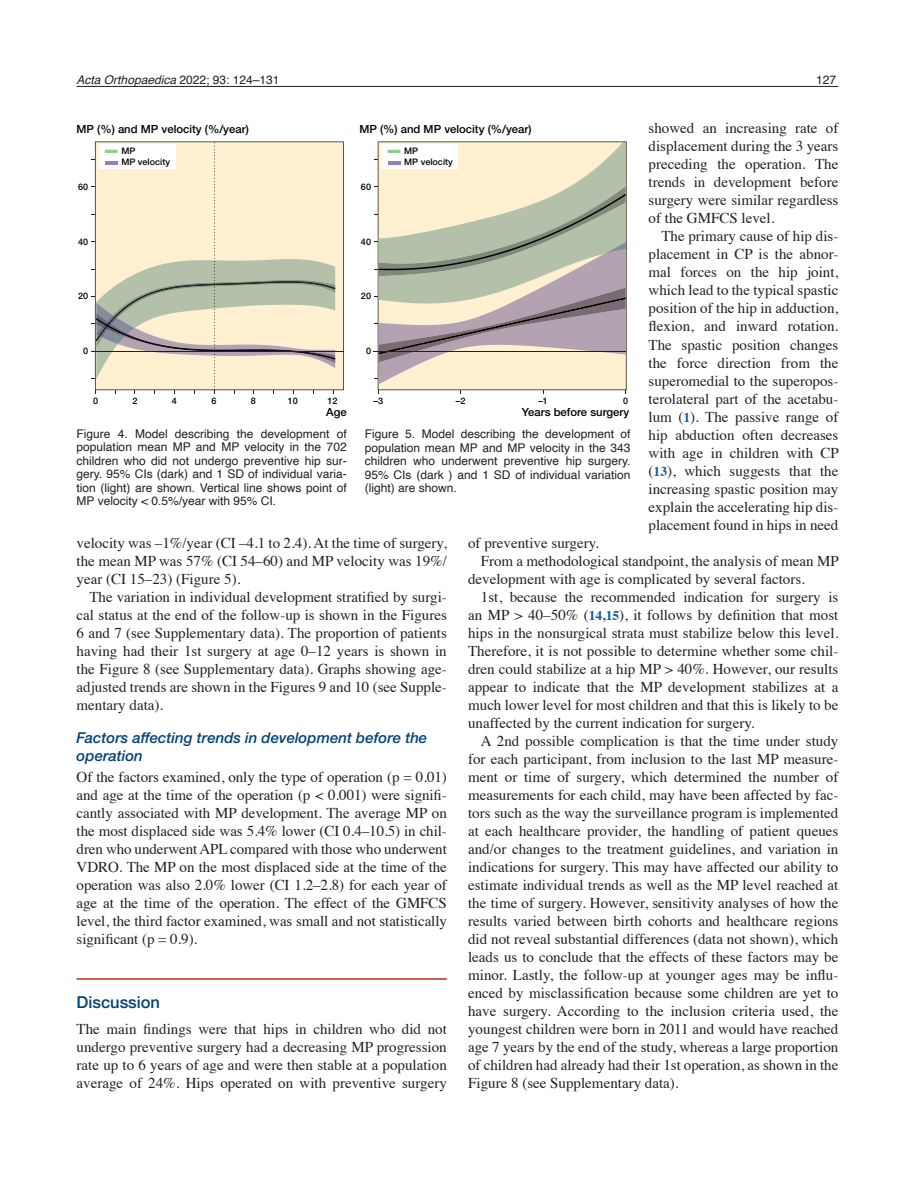
<style>
.page{position:relative;width:915px;height:1191px;background:#fff}
.page>*{position:absolute;margin:0;border:0;box-sizing:border-box;transform-origin:0 0}
.t1{font:500 16.5px "Helvetica Neue LTW1 G";color:#004279}
.t2{font:15px/18px "Times";color:#231f20;text-align:justify}
.t3{font:italic 500 15px/18px "Helvetica Neue LTW1 G";color:#004279}
.t4{font:12px/13.5px "Helvetica";color:#231f20;text-align:justify}
.t5{font:italic 12px "Helvetica";color:#231f20}
.t6{font:500 11.25px "Helvetica Neue LTW1 G";color:#000}
.t7{font:500 9px/10.8px "Helvetica Neue LTW1 G";color:#000}
.s1{font-style:normal}
.s2{font-weight:700;font-size:13.5px;color:#175d9e}
</style>
<div class="page">
<hr style="left:77px;top:86px;width:761px;height:1px;background:#231f20">
<hr style="left:77px;top:978px;width:369px;height:1px;background:#bc2e18">
<svg style="left:95px;top:141px;width:249px;height:249px;background:#e0d5ba"></svg>
<hr style="left:91px;top:351px;width:252px;height:1px;background:#231f20">
<svg style="left:91px;top:142px;width:244px;height:252px;background:#e6dec5"></svg>
<svg style="left:377px;top:141px;width:249px;height:249px;background:#dcd1b8"></svg>
<svg style="left:374px;top:142px;width:252px;height:242px;background:#cdc8b7"></svg>
<p class="t5" style="left:77px;top:70px;width:204px">Acta Orthopaedica <span class="s1">2022; 93: 124–131</span></p>
<p class="t4" style="left:816px;top:73px;width:22px">127</p>
<p class="t6" style="left:77px;top:122px;width:174px">MP (%) and MP velocity (%/year)</p>
<p class="t6" style="left:359px;top:122px;width:174px">MP (%) and MP velocity (%/year)</p>
<p class="t7" style="left:121px;top:145px;width:50px">MP<br>MP velocity</p>
<p class="t7" style="left:404px;top:145px;width:50px">MP<br>MP velocity</p>
<p class="t7" style="left:78px;top:181px;width:12px">60</p>
<p class="t7" style="left:361px;top:181px;width:12px">60</p>
<p class="t7" style="left:78px;top:236px;width:12px">40</p>
<p class="t7" style="left:361px;top:236px;width:12px">40</p>
<p class="t7" style="left:78px;top:291px;width:12px">20</p>
<p class="t7" style="left:361px;top:291px;width:12px">20</p>
<p class="t7" style="left:83px;top:345px;width:7px">0</p>
<p class="t7" style="left:366px;top:345px;width:7px">0</p>
<p class="t7" style="left:93px;top:395px;width:7px">0</p>
<p class="t7" style="left:132px;top:395px;width:7px">2</p>
<p class="t7" style="left:172px;top:395px;width:7px">4</p>
<p class="t7" style="left:211px;top:395px;width:7px">6</p>
<p class="t7" style="left:251px;top:395px;width:7px">8</p>
<p class="t7" style="left:288px;top:395px;width:12px">10</p>
<p class="t7" style="left:327px;top:395px;width:12px">12</p>
<p class="t7" style="left:373px;top:395px;width:11px">–3</p>
<p class="t7" style="left:456px;top:395px;width:11px">–2</p>
<p class="t7" style="left:538px;top:395px;width:11px">–1</p>
<p class="t7" style="left:623px;top:395px;width:7px">0</p>
<p class="t6" style="left:326px;top:406px;width:22px">Age</p>
<p class="t6" style="left:522px;top:406px;width:109px">Years before surgery</p>
<p class="t4" style="left:77px;top:427px;width:271px">Figure 4. Model describing the development of population mean MP and MP velocity in the 702 children who did not undergo preventive hip sur&shy;gery. 95% CIs (dark) and 1 SD of individual varia&shy;tion (light) are shown. Vertical line shows point of MP velocity &lt; 0.5%/year with 95% CI.</p>
<p class="t4" style="left:364px;top:428px;width:267px">Figure 5. Model describing the development of population mean MP and MP velocity in the 343 children who underwent preventive hip surgery.<br>95% CIs (dark ) and 1 SD of individual variation (light) are shown.</p>
<p class="t2" style="left:648px;top:118px;width:191px">showed an increasing rate of displacement during the 3 years preceding the operation. The trends in development before surgery were similar regardless of the GMFCS level.</p>
<p class="t2" style="left:648px;top:226px;width:192px;text-indent:13px">The primary cause of hip dis&shy;placement in CP is the abnor&shy;mal forces on the hip joint, which lead to the typical spastic position of the hip in adduction, flexion, and inward rotation.<br>The spastic position changes the force direction from the superomedial to the superopos&shy;terolateral part of the acetabu&shy;lum (<span class="s2">1</span>). The passive range of hip abduction often decreases with age in children with CP (<span class="s2">13</span>), which suggests that the increasing spastic position may explain the accelerating hip dis&shy;placement found in hips in need</p>
<p class="t2" style="left:77px;top:532px;width:371px">velocity was –1%/year (CI –4.1 to 2.4). At the time of surgery, the mean MP was 57% (CI 54–60) and MP velocity was 19%/ year (CI 15–23) (Figure 5).</p>
<p class="t2" style="left:77px;top:586px;width:371px;text-indent:13px">The variation in individual development stratified by surgi&shy;cal status at the end of the follow-up is shown in the Figures 6 and 7 (see Supplementary data). The proportion of patients having had their 1st surgery at age 0–12 years is shown in the Figure 8 (see Supplementary data). Graphs showing age&shy;adjusted trends are shown in the Figures 9 and 10 (see Supple&shy;mentary data).</p>
<p class="t3" style="left:77px;top:728px;width:352px">Factors affecting trends in development before the operation</p>
<p class="t2" style="left:77px;top:766px;width:372px">Of the factors examined, only the type of operation (p = 0.01) and age at the time of the operation (p &lt; 0.001) were signifi&shy;cantly associated with MP development. The average MP on the most displaced side was 5.4% lower (CI 0.4–10.5) in chil&shy;dren who underwent APL compared with those who underwent VDRO. The MP on the most displaced side at the time of the operation was also 2.0% lower (CI 1.2–2.8) for each year of age at the time of the operation. The effect of the GMFCS level, the third factor examined, was small and not statistically significant (p = 0.9).</p>
<p class="t1" style="left:77px;top:992px;width:85px">Discussion</p>
<p class="t2" style="left:77px;top:1018px;width:371px">The main findings were that hips in children who did not undergo preventive surgery had a decreasing MP progression rate up to 6 years of age and were then stable at a population average of 24%. Hips operated on with preventive surgery</p>
<p class="t2" style="left:468px;top:532px;width:132px">of preventive surgery.</p>
<p class="t2" style="left:480px;top:550px;width:359px">From a methodological standpoint, the analysis of mean MP</p>
<p class="t2" style="left:468px;top:568px;width:338px">development with age is complicated by several factors.</p>
<p class="t2" style="left:480px;top:586px;width:359px">1st, because the recommended indication for surgery is</p>
<p class="t2" style="left:468px;top:604px;width:371px">an MP &gt; 40–50% (<span class="s2">14,15</span>), it follows by definition that most</p>
<p class="t2" style="left:468px;top:622px;width:371px">hips in the nonsurgical strata must stabilize below this level.</p>
<p class="t2" style="left:468px;top:640px;width:371px">Therefore, it is not possible to determine whether some chil-</p>
<p class="t2" style="left:468px;top:658px;width:371px">dren could stabilize at a hip MP &gt; 40%. However, our results</p>
<p class="t2" style="left:468px;top:676px;width:371px">appear to indicate that the MP development stabilizes at a</p>
<p class="t2" style="left:468px;top:694px;width:371px">much lower level for most children and that this is likely to be</p>
<p class="t2" style="left:468px;top:712px;width:288px">unaffected by the current indication for surgery.</p>
<p class="t2" style="left:480px;top:730px;width:359px">A 2nd possible complication is that the time under study</p>
<p class="t2" style="left:468px;top:748px;width:371px">for each participant, from inclusion to the last MP measure-</p>
<p class="t2" style="left:468px;top:766px;width:371px">ment or time of surgery, which determined the number of</p>
<p class="t2" style="left:468px;top:784px;width:371px">measurements for each child, may have been affected by fac-</p>
<p class="t2" style="left:468px;top:802px;width:371px">tors such as the way the surveillance program is implemented</p>
<p class="t2" style="left:468px;top:820px;width:371px">at each healthcare provider, the handling of patient queues</p>
<p class="t2" style="left:468px;top:838px;width:371px">and/or changes to the treatment guidelines, and variation in</p>
<p class="t2" style="left:468px;top:856px;width:371px">indications for surgery. This may have affected our ability to</p>
<p class="t2" style="left:468px;top:874px;width:371px">estimate individual trends as well as the MP level reached at</p>
<p class="t2" style="left:468px;top:892px;width:371px">the time of surgery. However, sensitivity analyses of how the</p>
<p class="t2" style="left:468px;top:910px;width:371px">results varied between birth cohorts and healthcare regions</p>
<p class="t2" style="left:468px;top:928px;width:371px">did not reveal substantial differences (data not shown), which</p>
<p class="t2" style="left:468px;top:946px;width:371px">leads us to conclude that the effects of these factors may be</p>
<p class="t2" style="left:468px;top:964px;width:371px">minor. Lastly, the follow-up at younger ages may be influ-</p>
<p class="t2" style="left:468px;top:982px;width:371px">enced by misclassification because some children are yet to</p>
<p class="t2" style="left:468px;top:1000px;width:371px">have surgery. According to the inclusion criteria used, the</p>
<p class="t2" style="left:468px;top:1018px;width:371px">youngest children were born in 2011 and would have reached</p>
<p class="t2" style="left:468px;top:1036px;width:371px">age 7 years by the end of the study, whereas a large proportion</p>
<p class="t2" style="left:468px;top:1054px;width:371px">of children had already had their 1st operation, as shown in the</p>
<p class="t2" style="left:468px;top:1072px;width:212px">Figure 8 (see Supplementary data).</p>
</div>
